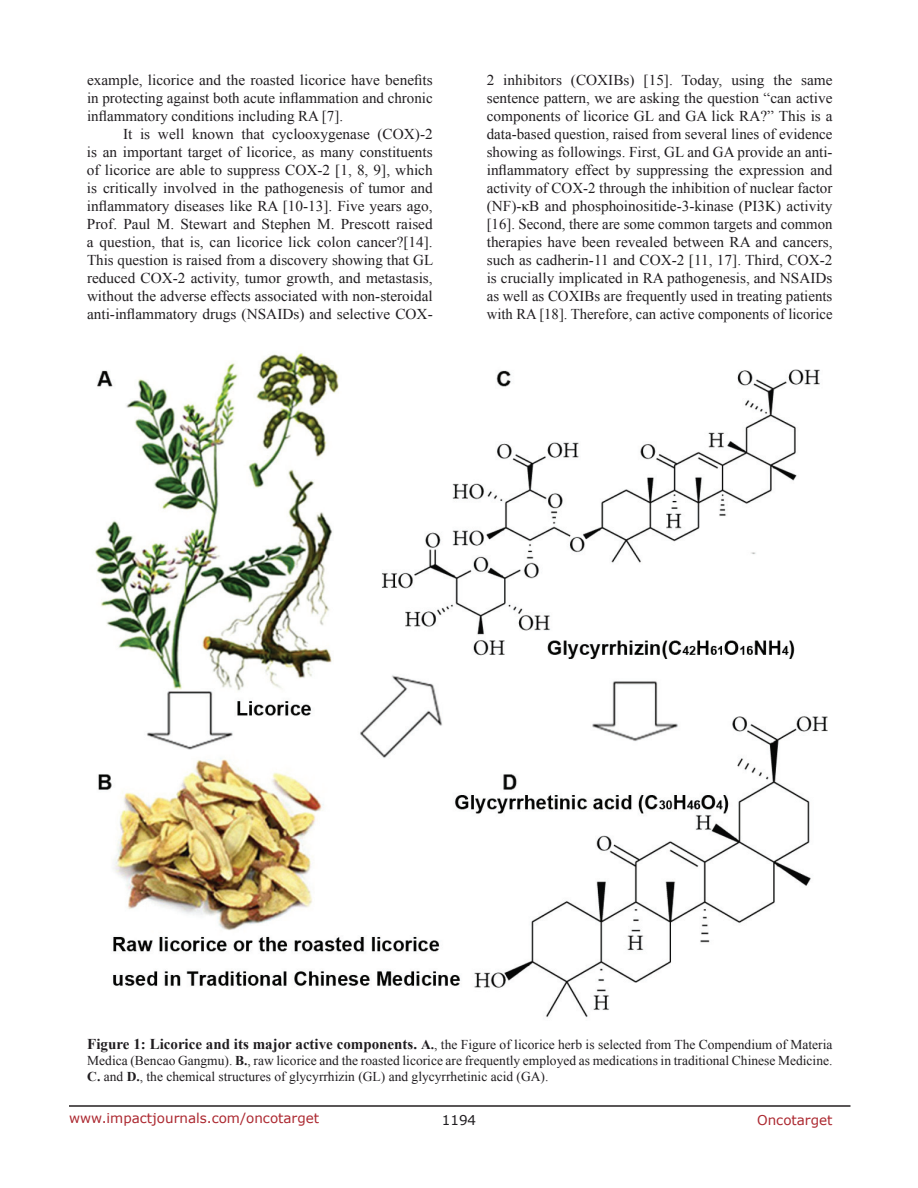
<style>
.page{position:relative;width:918px;height:1188px;background:#fff}
.page>*{position:absolute;margin:0;border:0;box-sizing:border-box;transform-origin:0 0}
.t1{font:15px/18px "Times New Roman";color:#201d20;text-align:justify}
.t2{font:13.5px/16.2px "Times New Roman";color:#201d20;text-align:justify}
.t3{font:13.5px "Verdana";color:#ac2830}
.t4{font:13.5px "Verdana";color:#201d20}
.s1{font-weight:700;font-size:15px}
.s2{font-weight:700}
</style>
<div class="page">
<hr style="left:69px;top:1105px;width:781px;height:2px;background:#231f20">
<img style="left:95px;top:353px;width:733px;height:665px">
<p class="t1" style="left:87px;top:71px;width:347px">example, licorice and the roasted licorice have benefits in protecting against both acute inflammation and chronic inflammatory conditions including RA [7].</p>
<p class="t1" style="left:87px;top:125px;width:348px;text-indent:36px">It is well known that cyclooxygenase (COX)-2 is an important target of licorice, as many constituents of licorice are able to suppress COX-2 [1, 8, 9], which is critically involved in the pathogenesis of tumor and inflammatory diseases like RA [10-13]. Five years ago, Prof. Paul M. Stewart and Stephen M. Prescott raised a question, that is, can licorice lick colon cancer?[14].<br>This question is raised from a discovery showing that GL reduced COX-2 activity, tumor growth, and metastasis, without the adverse effects associated with non-steroidal anti-inflammatory drugs (NSAIDs) and selective COX-</p>
<p class="t1" style="left:487px;top:71px;width:347px">2 inhibitors (COXIBs) [15]. Today, using the same sentence pattern, we are asking the question “can active components of licorice GL and GA lick RA?” This is a data-based question, raised from several lines of evidence showing as followings. First, GL and GA provide an anti&shy;inflammatory effect by suppressing the expression and activity of COX-2 through the inhibition of nuclear factor (NF)-κB and phosphoinositide-3-kinase (PI3K) activity [16]. Second, there are some common targets and common therapies have been revealed between RA and cancers, such as cadherin-11 and COX-2 [11, 17]. Third, COX-2 is crucially implicated in RA pathogenesis, and NSAIDs as well as COXIBs are frequently used in treating patients with RA [18]. Therefore, can active components of licorice</p>
<p class="t2" style="left:87px;top:1036px;width:747px"><span class="s1">Figure 1: Licorice and its major active components.</span> <span class="s2">A.</span>, the Figure of licorice herb is selected from The Compendium of Materia Medica (Bencao Gangmu). <span class="s2">B.</span>, raw licorice and the roasted licorice are frequently employed as medications in traditional Chinese Medicine.<br><span class="s2">C.</span> and <span class="s2">D.</span>, the chemical structures of glycyrrhizin (GL) and glycyrrhetinic acid (GA).</p>
<p class="t3" style="left:69px;top:1109px;width:252px">www.impactjournals.com/oncotarget</p>
<p class="t4" style="left:442px;top:1111px;width:36px">1194</p>
<p class="t3" style="left:757px;top:1111px;width:77px">Oncotarget</p>
</div>
